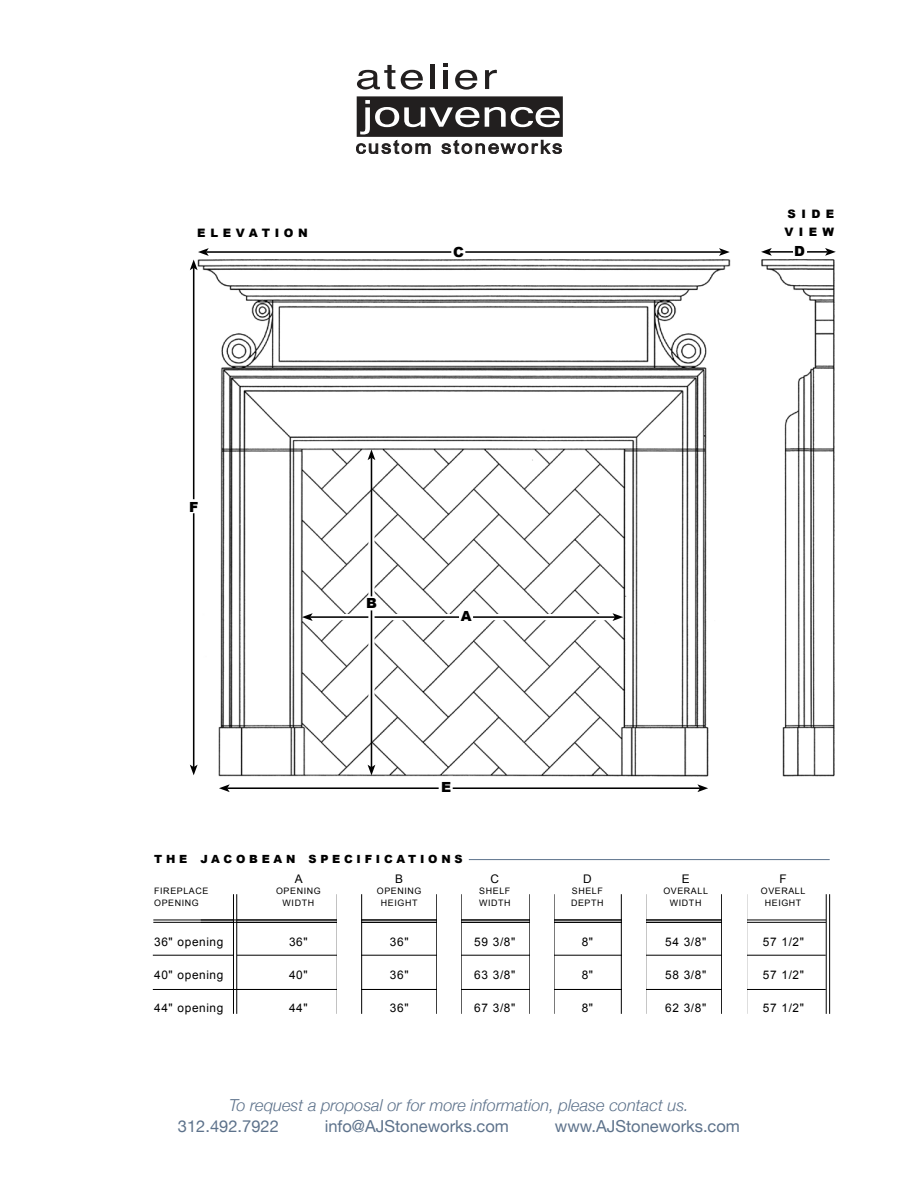
<style>
.page{position:relative;width:918px;height:1188px;background:#fff}
.page>*{position:absolute;margin:0;border:0;box-sizing:border-box;transform-origin:0 0}
.t1{font:italic 300 16.5px "Helvetica Neue";color:#5d728b}
.t2{font:16.5px "Helvetica Neue";color:#5d728b}
.t3{font:900 13.95px "Arial";color:#000}
.t4{font:11.85px "Arial";letter-spacing:.05em;color:#000}
.t5{font:900 11.7px "Arial";letter-spacing:.4em;color:#000}
.t6{font:900 11.7px/17.1px "Arial";letter-spacing:.465em;color:#000}
.t7{font:900 11.25px "Arial";letter-spacing:.335em;color:#000}
.t8{font:8.85px "Arial";letter-spacing:.065em;color:#000}
</style>
<div class="page">
<svg style="left:356px;top:96px;width:207px;height:58px"></svg>
<svg style="left:401px;top:70px;width:22px;height:20px"></svg>
<svg style="left:455px;top:70px;width:22px;height:20px"></svg>
<svg style="left:357px;top:65px;width:38px;height:25px"></svg>
<svg style="left:444px;top:63px;width:4px;height:4px"></svg>
<hr style="left:444px;top:70px;width:4px;height:19px;background:#221f1f">
<hr style="left:431px;top:65px;width:4px;height:24px;background:#221f1f">
<svg style="left:485px;top:69px;width:12px;height:20px"></svg>
<hr style="left:153px;top:922px;width:582px;height:1px;background:#000">
<hr style="left:153px;top:920px;width:582px;height:1px;background:#000">
<hr style="left:153px;top:955px;width:673px;height:1px;background:#000">
<hr style="left:153px;top:989px;width:577px;height:1px;background:#000">
<hr style="left:234px;top:894px;width:3px;height:127px;background:#fff">
<img style="left:192px;top:259px;width:643px;height:518px">
<hr style="left:469px;top:859px;width:361px;height:1px;background:#5d728b">
<hr style="left:236px;top:894px;width:1px;height:120px;background:#000">
<hr style="left:233px;top:894px;width:1px;height:120px;background:#000">
<hr style="left:361px;top:894px;width:1px;height:120px;background:#000">
<hr style="left:337px;top:894px;width:1px;height:120px;background:#000">
<hr style="left:461px;top:894px;width:1px;height:120px;background:#000">
<hr style="left:436px;top:894px;width:1px;height:120px;background:#000">
<hr style="left:554px;top:894px;width:1px;height:120px;background:#000">
<hr style="left:621px;top:894px;width:1px;height:120px;background:#000">
<hr style="left:201px;top:922px;width:625px;height:1px;background:#000">
<hr style="left:201px;top:920px;width:625px;height:1px;background:#000">
<hr style="left:232px;top:989px;width:594px;height:1px;background:#000">
<hr style="left:826px;top:894px;width:1px;height:120px;background:#000">
<hr style="left:829px;top:894px;width:1px;height:120px;background:#000">
<div style="left:326px;top:614px;width:280px;height:6px;background:#fff"></div>
<hr style="left:310px;top:616px;width:305px;height:2px;background:#000">
<svg style="left:302px;top:613px;width:11px;height:8px"></svg>
<svg style="left:613px;top:613px;width:10px;height:8px"></svg>
<div style="left:459px;top:610px;width:14px;height:14px;background:#fff;border-radius:50%"></div>
<svg style="left:368px;top:516px;width:7px;height:197px"></svg>
<hr style="left:371px;top:458px;width:1px;height:309px;background:#000">
<svg style="left:368px;top:765px;width:7px;height:10px"></svg>
<svg style="left:368px;top:449px;width:7px;height:11px"></svg>
<div style="left:364px;top:596px;width:14px;height:14px;background:#fff;border-radius:50%"></div>
<hr style="left:227px;top:787px;width:473px;height:2px;background:#000">
<svg style="left:219px;top:784px;width:11px;height:8px"></svg>
<svg style="left:697px;top:784px;width:11px;height:8px"></svg>
<div style="left:439px;top:781px;width:14px;height:14px;background:#fff;border-radius:50%"></div>
<hr style="left:721px;top:894px;width:1px;height:120px;background:#000">
<hr style="left:206px;top:251px;width:515px;height:2px;background:#000">
<svg style="left:719px;top:248px;width:11px;height:8px"></svg>
<div style="left:451px;top:245px;width:14px;height:14px;background:#fff;border-radius:50%"></div>
<svg style="left:192px;top:366px;width:5px;height:281px"></svg>
<hr style="left:193px;top:268px;width:1px;height:499px;background:#000">
<svg style="left:190px;top:765px;width:8px;height:10px"></svg>
<svg style="left:190px;top:248px;width:19px;height:22px"></svg>
<div style="left:187px;top:499px;width:14px;height:14px;background:#fff;border-radius:50%"></div>
<hr style="left:769px;top:251px;width:59px;height:2px;background:#000">
<svg style="left:761px;top:248px;width:11px;height:8px"></svg>
<svg style="left:825px;top:248px;width:11px;height:8px"></svg>
<div style="left:793px;top:244px;width:14px;height:14px;background:#fff;border-radius:50%"></div>
<div style="left:338px;top:894px;width:23px;height:127px;background:#fff"></div>
<div style="left:437px;top:894px;width:24px;height:127px;background:#fff"></div>
<div style="left:530px;top:894px;width:24px;height:127px;background:#fff"></div>
<div style="left:622px;top:894px;width:24px;height:127px;background:#fff"></div>
<div style="left:722px;top:894px;width:25px;height:127px;background:#fff"></div>
<p class="t5" style="left:197px;top:226px;width:112px">ELEVATION</p>
<p class="t3" style="left:453px;top:244px;width:12px">C</p>
<p class="t3" style="left:189px;top:499px;width:11px">f</p>
<p class="t3" style="left:366px;top:595px;width:12px">B</p>
<p class="t3" style="left:461px;top:608px;width:12px">A</p>
<p class="t3" style="left:441px;top:779px;width:12px">E</p>
<p class="t6" style="left:784px;top:206px;width:51px">SIDE<br>VIEW</p>
<p class="t3" style="left:794px;top:243px;width:12px">D</p>
<p class="t7" style="left:154px;top:853px;width:310px">THE JACOBEAN SPECIFICATIONS</p>
<p class="t4" style="left:295px;top:872px;width:9px">A</p>
<p class="t4" style="left:395px;top:872px;width:9px">B</p>
<p class="t4" style="left:491px;top:872px;width:10px">C</p>
<p class="t4" style="left:583px;top:872px;width:10px">D</p>
<p class="t4" style="left:682px;top:872px;width:9px">E</p>
<p class="t4" style="left:780px;top:872px;width:9px">F</p>
<p class="t8" style="left:154px;top:886px;width:56px">FIREPLACE</p>
<p class="t8" style="left:276px;top:886px;width:46px">OPENING</p>
<p class="t8" style="left:377px;top:886px;width:46px">OPENING</p>
<p class="t8" style="left:479px;top:886px;width:33px">SHELF</p>
<p class="t8" style="left:572px;top:886px;width:33px">SHELF</p>
<p class="t8" style="left:663px;top:886px;width:46px">OVERALL</p>
<p class="t8" style="left:761px;top:886px;width:46px">OVERALL</p>
<p class="t8" style="left:154px;top:898px;width:46px">OPENING</p>
<p class="t8" style="left:283px;top:898px;width:33px">WIDTH</p>
<p class="t8" style="left:381px;top:898px;width:38px">HEIGHT</p>
<p class="t8" style="left:479px;top:898px;width:33px">WIDTH</p>
<p class="t8" style="left:571px;top:898px;width:34px">DEPTH</p>
<p class="t8" style="left:670px;top:898px;width:33px">WIDTH</p>
<p class="t8" style="left:765px;top:898px;width:38px">HEIGHT</p>
<p class="t4" style="left:154px;top:935px;width:71px">36" opening</p>
<p class="t4" style="left:289px;top:935px;width:20px">36"</p>
<p class="t4" style="left:390px;top:935px;width:20px">36"</p>
<p class="t4" style="left:474px;top:935px;width:43px">59 3/8"</p>
<p class="t4" style="left:582px;top:935px;width:13px">8"</p>
<p class="t4" style="left:665px;top:935px;width:43px">54 3/8"</p>
<p class="t4" style="left:763px;top:935px;width:43px">57 1/2"</p>
<p class="t4" style="left:154px;top:968px;width:71px">40" opening</p>
<p class="t4" style="left:289px;top:968px;width:20px">40"</p>
<p class="t4" style="left:390px;top:968px;width:20px">36"</p>
<p class="t4" style="left:474px;top:968px;width:43px">63 3/8"</p>
<p class="t4" style="left:582px;top:968px;width:13px">8"</p>
<p class="t4" style="left:665px;top:968px;width:43px">58 3/8"</p>
<p class="t4" style="left:763px;top:968px;width:43px">57 1/2"</p>
<p class="t4" style="left:154px;top:1001px;width:71px">44" opening</p>
<p class="t4" style="left:289px;top:1001px;width:20px">44"</p>
<p class="t4" style="left:390px;top:1001px;width:20px">36"</p>
<p class="t4" style="left:474px;top:1001px;width:43px">67 3/8"</p>
<p class="t4" style="left:582px;top:1001px;width:13px">8"</p>
<p class="t4" style="left:665px;top:1001px;width:43px">62 3/8"</p>
<p class="t4" style="left:763px;top:1001px;width:43px">57 1/2"</p>
<h1 class="t1" style="left:229px;top:1095px;width:461px">To request a proposal or for more information, please contact us.</h1>
<h1 class="t2" style="left:178px;top:1116px;width:102px">312.492.7922</h1>
<h1 class="t2" style="left:325px;top:1116px;width:186px">info@AJStoneworks.com</h1>
<h1 class="t2" style="left:555px;top:1116px;width:187px">www.AJStoneworks.com</h1>
</div>
